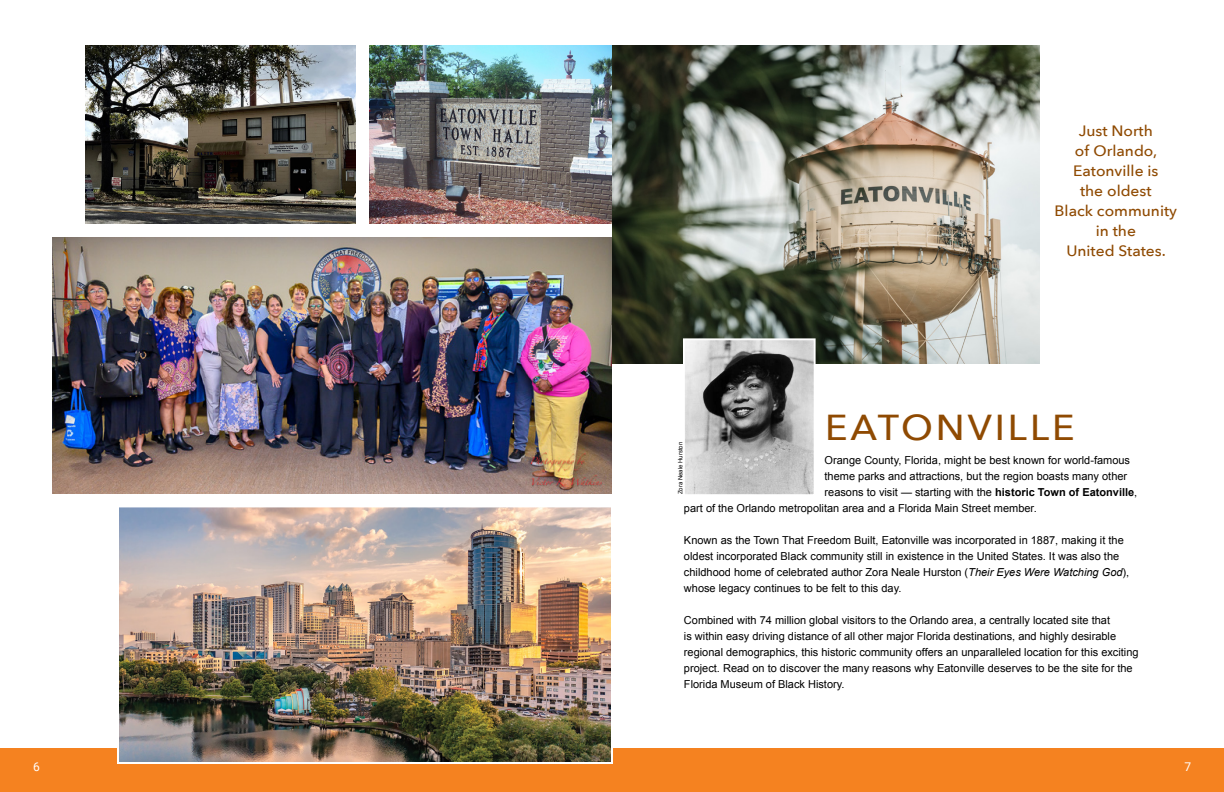
<style>
.page{position:relative;width:1224px;height:792px;background:#fff}
.page>*{position:absolute;margin:0;border:0;box-sizing:border-box;transform-origin:0 0}
.t1{font:500 36px "Avenir Next";letter-spacing:.08em;color:#8f4a02;scale:1.04 1}
.t2{font:500 15px/20px "Avenir Next";color:#8f4a02;text-align:center;scale:1.04 1}
.t3{font:12px "Roboto";color:#fff}
.t4{font:11px/16px "Arial";color:#000}
.t5{font:6px "Arial";color:#000}
.s1{font-weight:700}
.s2{font-style:italic}
</style>
<div class="page">
<img style="left:369px;top:45px;width:243px;height:178px">
<div style="left:0;top:748px;width:626px;height:44px;background:#f58220"></div>
<div style="left:612px;top:748px;width:612px;height:44px;background:#f58220"></div>
<img style="left:612px;top:45px;width:428px;height:319px">
<img style="left:686px;top:341px;width:127px;height:152px">
<div style="left:683px;top:338px;width:133px;height:158px;border:2px solid #fff"></div>
<img style="left:120px;top:508px;width:490px;height:253px">
<div style="left:117px;top:505px;width:496px;height:259px;border:2px solid #fff"></div>
<img style="left:52px;top:238px;width:560px;height:255px">
<img style="left:85px;top:45px;width:270px;height:178px">
<h2 class="t2" style="left:1055px;top:120px;width:119px">Just North<br>of Orlando,<br>Eatonville is<br>the oldest<br>Black community in the<br>United States.</h2>
<h1 class="t1" style="left:825px;top:397px;width:242px">EATONVILLE</h1>
<p class="t5" style="left:677px;top:494px;width:54px;rotate:-90deg">Zora Neale Hurston</p>
<p class="t4" style="left:825px;top:453px;width:307px">Orange County, Florida, might be best known for world-famous</p>
<p class="t4" style="left:825px;top:469px;width:304px">theme parks and attractions, but the region boasts many other</p>
<p class="t4" style="left:825px;top:485px;width:314px">reasons to visit — starting with the <span class="s1">historic Town of Eatonville</span>,</p>
<p class="t4" style="left:684px;top:501px;width:354px">part of the Orlando metropolitan area and a Florida Main Street member.</p>
<p class="t4" style="left:684px;top:533px;width:447px">Known as the Town That Freedom Built, Eatonville was incorporated in 1887, making it the oldest incorporated Black community still in existence in the United States. It was also the childhood home of celebrated author Zora Neale Hurston (<span class="s2">Their Eyes Were Watching God</span>), whose legacy continues to be felt to this day.</p>
<p class="t4" style="left:684px;top:613px;width:456px">Combined with 74 million global visitors to the Orlando area, a centrally located site that<br>is within easy driving distance of all other major Florida destinations, and highly desirable regional demographics, this historic community offers an unparalleled location for this exciting project. Read on to discover the many reasons why Eatonville deserves to be the site for the Florida Museum of Black History.</p>
<p class="t3" style="left:33px;top:758px;width:8px">6</p>
<p class="t3" style="left:1185px;top:758px;width:8px">7</p>
</div>
